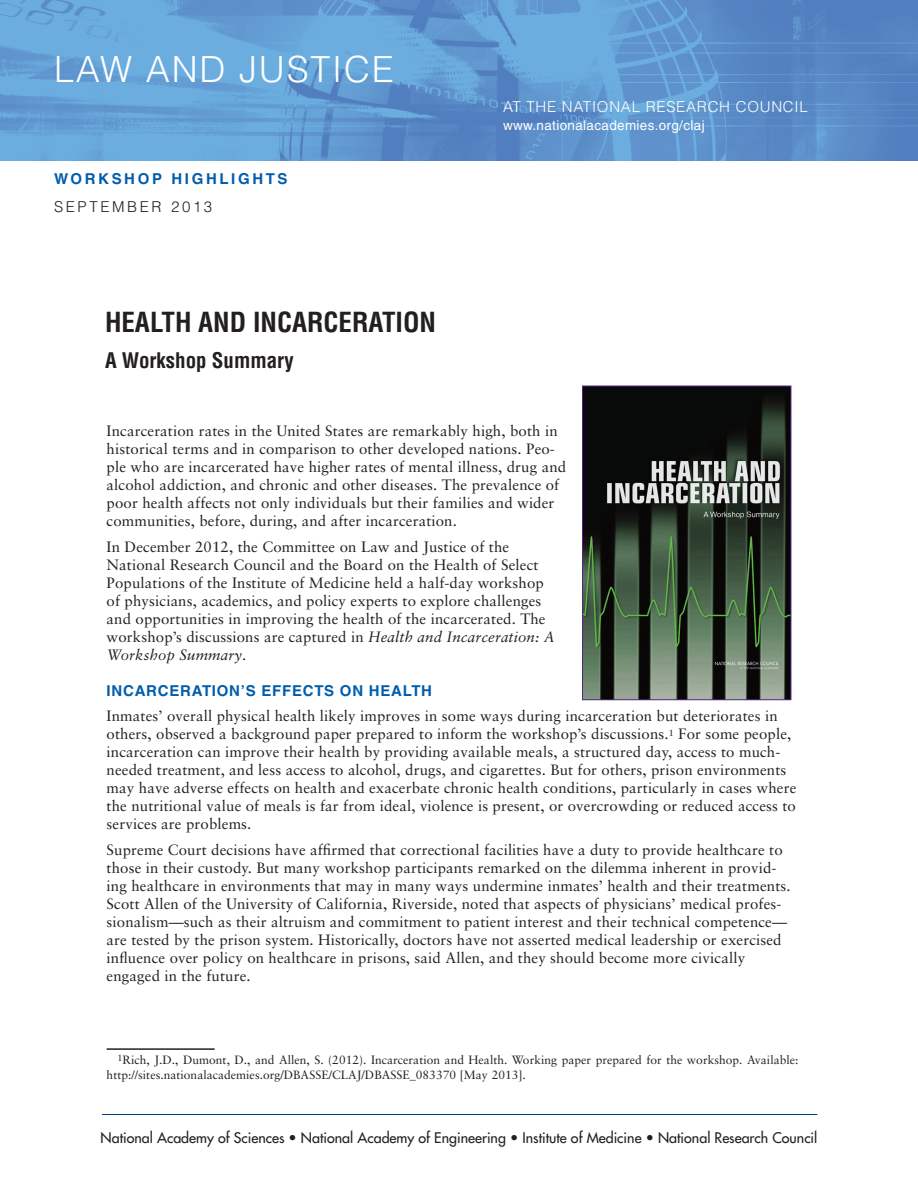
<style>
.page{position:relative;width:918px;height:1188px;background:#fff}
.page>*{position:absolute;margin:0;border:0;box-sizing:border-box;transform-origin:0 0}
.t1{font:300 36px "Helvetica";letter-spacing:.05em;color:#fff}
.t2{font:700 condensed 27px "Helvetica";color:#231f20}
.Subtitle{font:700 condensed 21px "Helvetica";color:#231f20}
.TEXT{font:15px/18px "Sabon";letter-spacing:.01em;color:#231f20}
.HEAD_A{font:700 15px "Helvetica";letter-spacing:.05em;color:#015dab}
.t3{font:300 15px "Helvetica";letter-spacing:.05em;color:#fff}
.HEAD_A-2{font:700 15px "Helvetica";letter-spacing:.175em;color:#015dab}
.t4{font:300 15px "Helvetica";letter-spacing:.175em;color:#231f20}
.t5{font:14.25px "Futura";color:#231f20}
.t6{font:13.5px "Helvetica";letter-spacing:.025em;color:#fff}
.foot{font:12px/15px "Sabon";letter-spacing:.005em;color:#231f20}
.s1{font-style:italic}
</style>
<div class="page">
<img style="left:0;top:0;width:918px;height:160px">
<hr style="left:107px;top:1048px;width:108px;height:2px;background:#231f20">
<hr style="left:102px;top:1114px;width:716px;height:1px;background:#014287">
<img style="left:584px;top:388px;width:205px;height:310px">
<div style="left:582px;top:386px;width:209px;height:314px;border:1px solid #542685"></div>
<p class="t1" style="left:54px;top:47px;width:341px">LAW AND JUSTICE</p>
<p class="HEAD_A-2" style="left:54px;top:169px;width:235px">WORKSHOP HIGHLIGHTS</p>
<p class="t4" style="left:54px;top:198px;width:160px">SEPTEMBER 2013</p>
<p class="t2" style="left:105px;top:306px;width:333px">HEALTH AND INCARCERATION</p>
<p class="Subtitle" style="left:105px;top:347px;width:190px">A Workshop Summary</p>
<p class="t3" style="left:503px;top:97px;width:306px">AT THE NATIONAL RESEARCH COUNCIL</p>
<p class="t6" style="left:503px;top:117px;width:203px">www.nationalacademies.org/claj</p>
<p class="TEXT" style="left:107px;top:422px;width:461px">Incarceration rates in the United States are remarkably high, both in historical terms and in comparison to other developed nations. Peo&shy;ple who are incarcerated have higher rates of mental illness, drug and alcohol addiction, and chronic and other diseases. The prevalence of poor health affects not only individuals but their families and wider communities, before, during, and after incarceration.</p>
<p class="TEXT" style="left:107px;top:538px;width:449px">In December 2012, the Committee on Law and Justice of the National Research Council and the Board on the Health of Select Populations of the Institute of Medicine held a half-day workshop of physicians, academics, and policy experts to explore challenges and opportunities in improving the health of the incarcerated. The workshop’s discussions are captured in <span class="s1">Health and Incarceration: A Workshop Summary</span>.</p>
<p class="HEAD_A" style="left:107px;top:681px;width:327px">INCARCERATION’S EFFECTS ON HEALTH</p>
<p class="TEXT" style="left:107px;top:707px;width:691px">Inmates’ overall physical health likely improves in some ways during incarceration but deteriorates in others, observed a background paper prepared to inform the workshop’s discussions.<sup>1</sup> For some people, incarceration can improve their health by providing available meals, a structured day, access to much&shy;needed treatment, and less access to alcohol, drugs, and cigarettes. But for others, prison environments may have adverse effects on health and exacerbate chronic health conditions, particularly in cases where the nutritional value of meals is far from ideal, violence is present, or overcrowding or reduced access to services are problems.</p>
<p class="TEXT" style="left:107px;top:841px;width:686px">Supreme Court decisions have affirmed that correctional facilities have a duty to provide healthcare to those in their custody. But many workshop participants remarked on the dilemma inherent in provid&shy;ing healthcare in environments that may in many ways undermine inmates’ health and their treatments.<br>Scott Allen of the University of California, Riverside, noted that aspects of physicians’ medical profes&shy;sionalism—such as their altruism and commitment to patient interest and their technical competence— are tested by the prison system. Historically, doctors have not asserted medical leadership or exercised influence over policy on healthcare in prisons, said Allen, and they should become more civically engaged in the future.</p>
<p class="foot" style="left:107px;top:1052px;width:693px;text-indent:11px"><sup>1</sup>Rich, J.D., Dumont, D., and Allen, S. (2012). Incarceration and Health. Working paper prepared for the workshop. Available: http://sites.nationalacademies.org/DBASSE/CLAJ/DBASSE_083370 [May 2013].</p>
<p class="t5" style="left:101px;top:1129px;width:718px">National Academy of Sciences • National Academy of Engineering • Institute of Medicine • National Research Council</p>
</div>
